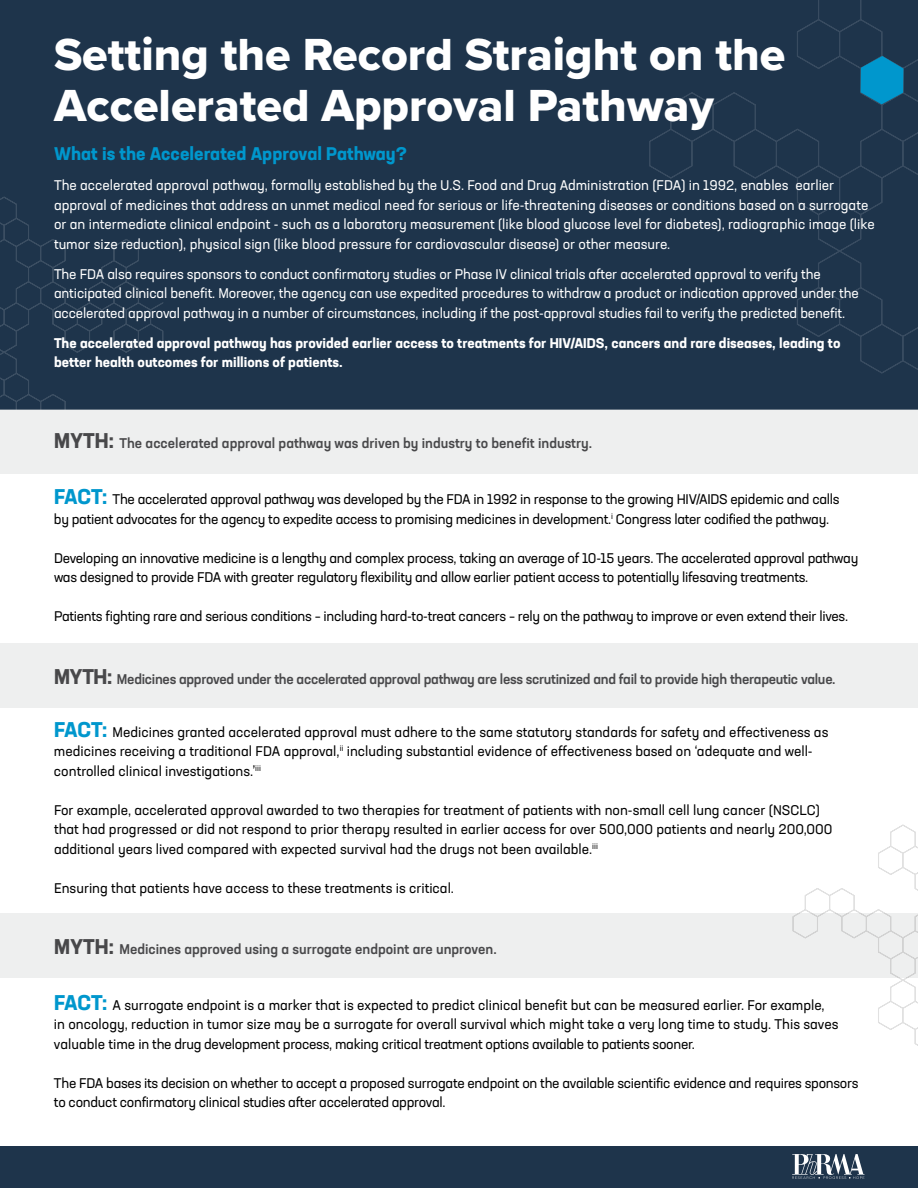
<style>
.page{position:relative;width:918px;height:1188px;background:#fff}
.page>*{position:absolute;margin:0;border:0;box-sizing:border-box;transform-origin:0 0}
.t1{font:46.65px/51px "Proxima Nova Extrabld";color:#fff}
.t2{font:700 18px "Neusa Next Std";color:#0097cd}
.t3{font:13.8px/19.5px "Neusa Next Std";color:#000}
.t4{font:13.8px/19.5px "Neusa Next Std";letter-spacing:-.01em;color:#fff}
.t5{font:13.8px/19.5px "Neusa Next Std";letter-spacing:-.02em;color:#000}
.t6{font:500 13.8px "Neusa Next Std";letter-spacing:-.01em;color:#48484a}
.t7{font:700 13.8px/19.5px "Neusa Next Std";color:#fff}
.s1{font-weight:700;font-size:21px}
.s2{font-weight:700;font-size:21px;color:#0097cd}
</style>
<div class="page">
<div style="left:0;top:914px;width:918px;height:64px;background:#eeefef"></div>
<div style="left:0;top:0;width:918px;height:409px;background:#1e344b"></div>
<svg style="left:649px;top:0;width:269px;height:374px"></svg>
<svg style="left:861px;top:56px;width:42px;height:48px"></svg>
<svg style="left:0;top:196px;width:163px;height:214px"></svg>
<div style="left:0;top:410px;width:918px;height:64px;background:#eeefef"></div>
<div style="left:0;top:644px;width:918px;height:64px;background:#eeefef"></div>
<div style="left:0;top:1147px;width:918px;height:41px;background:#1e344b"></div>
<svg style="left:792px;top:1154px;width:72px;height:25px"></svg>
<svg style="left:792px;top:824px;width:126px;height:222px"></svg>
<h1 class="t1" style="left:54px;top:28px;width:733px">Setting the Record Straight on the<br>Accelerated Approval Pathway</h1>
<h2 class="t2" style="left:54px;top:142px;width:355px">What is the Accelerated Approval Pathway?</h2>
<p class="t4" style="left:54px;top:176px;width:822px">The accelerated approval pathway, formally established by the U.S. Food and Drug Administration (FDA) in 1992, enables earlier approval of medicines that address an unmet medical need for serious or life-threatening diseases or conditions based on a surrogate or an intermediate clinical endpoint - such as a laboratory measurement (like blood glucose level for diabetes), radiographic image (like tumor size reduction), physical sign (like blood pressure for cardiovascular disease) or other measure.</p>
<p class="t4" style="left:54px;top:264px;width:806px">The FDA also requires sponsors to conduct confirmatory studies or Phase IV clinical trials after accelerated approval to verify the anticipated clinical benefit. Moreover, the agency can use expedited procedures to withdraw a product or indication approved under the accelerated approval pathway in a number of circumstances, including if the post-approval studies fail to verify the predicted benefit.</p>
<p class="t7" style="left:54px;top:333px;width:788px">The accelerated approval pathway has provided earlier access to treatments for HIV/AIDS, cancers and rare diseases, leading to better health outcomes for millions of patients.</p>
<p class="t6" style="left:54px;top:435px;width:540px"><span class="s1">MYTH:</span> The accelerated approval pathway was driven by industry to benefit industry.</p>
<p class="t5" style="left:54px;top:490px;width:787px"><span class="s2">FACT:</span> The accelerated approval pathway was developed by the FDA in 1992 in response to the growing HIV/AIDS epidemic and calls by patient advocates for the agency to expedite access to promising medicines in development.<sup>i</sup> Congress later codified the pathway.</p>
<p class="t5" style="left:54px;top:548px;width:806px">Developing an innovative medicine is a lengthy and complex process, taking an average of 10-15 years. The accelerated approval pathway was designed to provide FDA with greater regulatory flexibility and allow earlier patient access to potentially lifesaving treatments.</p>
<p class="t5" style="left:54px;top:607px;width:796px">Patients fighting rare and serious conditions – including hard-to-treat cancers – rely on the pathway to improve or even extend their lives.</p>
<p class="t6" style="left:54px;top:670px;width:783px"><span class="s1">MYTH:</span> Medicines approved under the accelerated approval pathway are less scrutinized and fail to provide high therapeutic value.</p>
<p class="t3" style="left:54px;top:722px;width:776px"><span class="s2">FACT:</span> Medicines granted accelerated approval must adhere to the same statutory standards for safety and effectiveness as medicines receiving a traditional FDA approval,<sup>ii</sup> including substantial evidence of effectiveness based on ‘adequate and well&shy;controlled clinical investigations.’<sup>iii</sup></p>
<p class="t3" style="left:54px;top:800px;width:780px">For example, accelerated approval awarded to two therapies for treatment of patients with non-small cell lung cancer (NSCLC) that had progressed or did not respond to prior therapy resulted in earlier access for over 500,000 patients and nearly 200,000 additional years lived compared with expected survival had the drugs not been available.<sup>iii</sup></p>
<p class="t3" style="left:54px;top:878px;width:402px">Ensuring that patients have access to these treatments is critical.</p>
<p class="t6" style="left:54px;top:940px;width:444px"><span class="s1">MYTH:</span> Medicines approved using a surrogate endpoint are unproven.</p>
<p class="t3" style="left:54px;top:995px;width:786px"><span class="s2">FACT:</span> A surrogate endpoint is a marker that is expected to predict clinical benefit but can be measured earlier. For example, in oncology, reduction in tumor size may be a surrogate for overall survival which might take a very long time to study. This saves valuable time in the drug development process, making critical treatment options available to patients sooner.</p>
<p class="t5" style="left:54px;top:1073px;width:806px">The FDA bases its decision on whether to accept a proposed surrogate endpoint on the available scientific evidence and requires sponsors to conduct confirmatory clinical studies after accelerated approval.</p>
</div>
